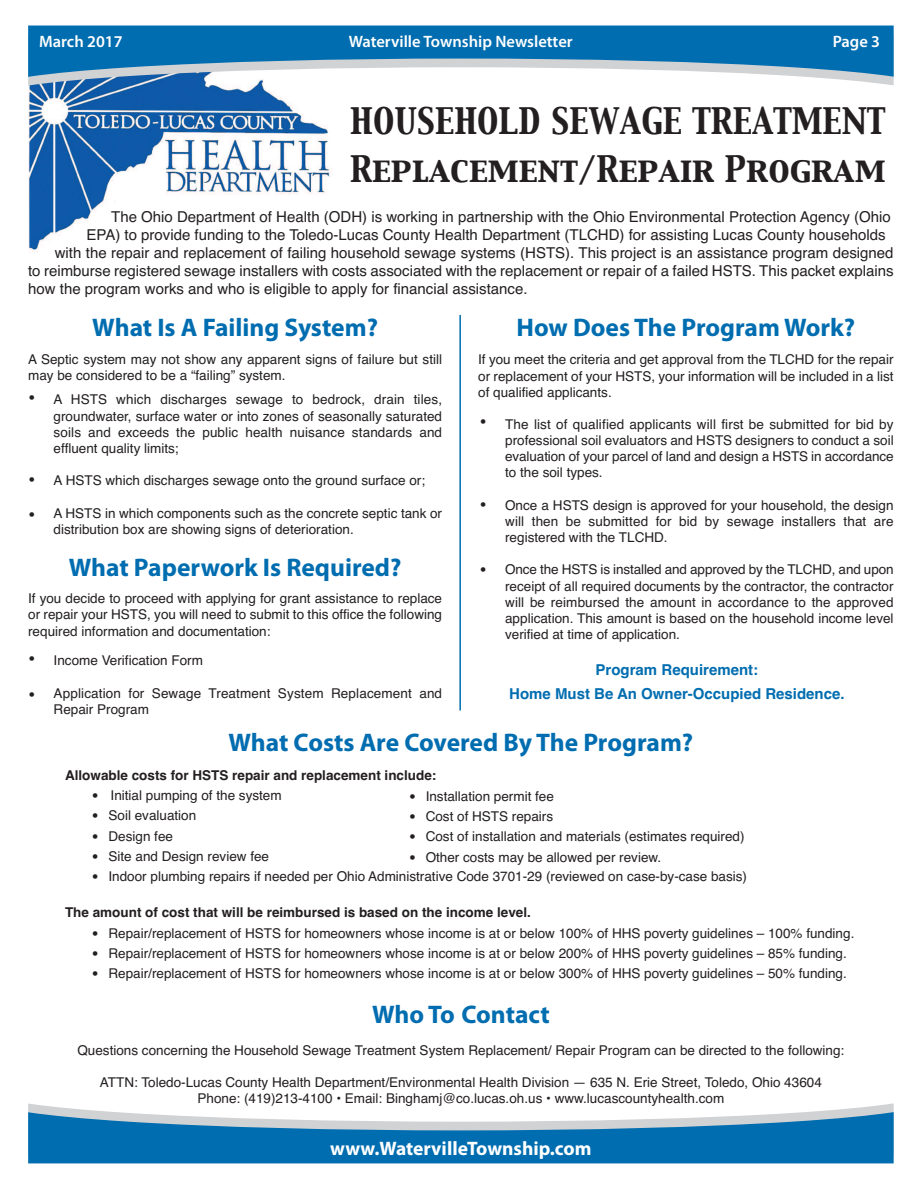
<style>
.page{position:relative;width:918px;height:1188px;background:#fff}
.page>*{position:absolute;margin:0;border:0;box-sizing:border-box;transform-origin:0 0}
.t1{font:32.1px/48.2px "Capitals";color:#231f20}
.t2{font:700 25.5px "Myriad Pro";color:#006db0}
.t3{font:700 21px/35.4px "Helvetica";color:#231f20}
.t4{font:700 19.5px "Myriad Pro";color:#fff}
.t5{font:600 16.5px "Myriad Pro";color:#fff}
.t6{font:15px "Helvetica";color:#231f20}
.t7{font:700 15px/24px "Helvetica";color:#006db0;text-align:center}
.t8{font:13.5px/16.2px "Helvetica";color:#231f20;text-align:justify}
.t9{font:700 13.5px "Helvetica";color:#231f20}
.s1{font-weight:700;font-size:21px}
</style>
<div class="page">
<img style="left:28px;top:85px;width:302px;height:167px">
<svg style="left:28px;top:77px;width:866px;height:8px"></svg>
<svg style="left:28px;top:26px;width:866px;height:51px;background:#3a8bbd"></svg>
<svg style="left:28px;top:1103px;width:866px;height:8px"></svg>
<svg style="left:28px;top:1111px;width:866px;height:51px;background:#408ebf"></svg>
<hr style="left:459px;top:315px;width:2px;height:395px;background:#006db0">
<p class="t5" style="left:39px;top:35px;width:85px">March 2017</p>
<p class="t5" style="left:349px;top:35px;width:226px">Waterville Township Newsletter</p>
<p class="t5" style="left:833px;top:35px;width:49px">Page 3</p>
<p class="t1" style="left:350px;top:99px;width:537px">HOUSEHOLD SEWAGE TREATMENT<br>Replacement/Repair Program</p>
<p class="t6" style="left:111px;top:208px;width:781px">The Ohio Department of Health (ODH) is working in partnership with the Ohio Environmental Protection Agency (Ohio</p>
<p class="t6" style="left:87px;top:226px;width:801px">EPA) to provide funding to the Toledo-Lucas County Health Department (TLCHD) for assisting Lucas County households</p>
<p class="t6" style="left:55px;top:244px;width:840px">with the repair and replacement of failing household sewage systems (HSTS). This project is an assistance program designed</p>
<p class="t6" style="left:28px;top:262px;width:867px">to reimburse registered sewage installers with costs associated with the replacement or repair of a failed HSTS. This packet explains</p>
<p class="t6" style="left:28px;top:280px;width:501px">how the program works and who is eligible to apply for financial assistance.</p>
<p class="t2" style="left:92px;top:318px;width:287px">What Is A Failing System?</p>
<p class="t8" style="left:28px;top:350px;width:416px">A Septic system may not show any apparent signs of failure but still may be considered to be a “failing” system.</p>
<p class="t2" style="left:517px;top:318px;width:340px">How Does The Program Work?</p>
<p class="t8" style="left:478px;top:351px;width:417px">If you meet the criteria and get approval from the TLCHD for the repair or replacement of your HSTS, your information will be included in a list of qualified applicants.</p>
<p class="t8" style="left:54px;top:391px;width:390px">A HSTS which discharges sewage to bedrock, drain tiles, groundwater, surface water or into zones of seasonally saturated soils and exceeds the public health nuisance standards and effluent quality limits;</p>
<p class="t8" style="left:54px;top:472px;width:373px">A HSTS which discharges sewage onto the ground surface or;</p>
<p class="t8" style="left:54px;top:505px;width:390px">A HSTS in which components such as the concrete septic tank or distribution box are showing signs of deterioration.</p>
<p class="t3" style="left:28px;top:380px;width:9px">•</p>
<p class="t8" style="left:505px;top:415px;width:390px">The list of qualified applicants will first be submitted for bid by professional soil evaluators and HSTS designers to conduct a soil evaluation of your parcel of land and design a HSTS in accordance to the soil types.</p>
<p class="t8" style="left:505px;top:496px;width:390px">Once a HSTS design is approved for your household, the design will then be submitted for bid by sewage installers that are registered with the TLCHD.</p>
<p class="t8" style="left:505px;top:561px;width:390px">Once the HSTS is installed and approved by the TLCHD, and upon receipt of all required documents by the contractor, the contractor will be reimbursed the amount in accordance to the approved application. This amount is based on the household income level verified at time of application.</p>
<p class="t3" style="left:480px;top:404px;width:9px">•</p>
<p class="t3" style="left:28px;top:461px;width:9px">• •</p>
<p class="t3" style="left:480px;top:487px;width:9px">•</p>
<p class="t2" style="left:69px;top:558px;width:334px">What Paperwork Is Required?</p>
<p class="t8" style="left:28px;top:590px;width:415px">If you decide to proceed with applying for grant assistance to replace or repair your HSTS, you will need to submit to this office the following required information and documentation:</p>
<p class="t8" style="left:54px;top:652px;width:151px">Income Verification Form</p>
<p class="t8" style="left:54px;top:684px;width:390px">Application for Sewage Treatment System Replacement and<br>Repair Program</p>
<p class="t3" style="left:480px;top:552px;width:9px">•</p>
<p class="t3" style="left:28px;top:641px;width:9px">• •</p>
<p class="t7" style="left:509px;top:658px;width:337px">Program Requirement:<br>Home Must Be An Owner-Occupied Residence.</p>
<p class="t2" style="left:228px;top:732px;width:466px">What Costs Are Covered By The Program?</p>
<p class="t9" style="left:65px;top:767px;width:373px">Allowable costs for HSTS repair and replacement include:</p>
<p class="t8" style="left:92px;top:787px;width:192px"><span class="s1">•</span> Initial pumping of the system</p>
<p class="t8" style="left:92px;top:807px;width:106px"><span class="s1">•</span> Soil evaluation</p>
<p class="t8" style="left:92px;top:827px;width:83px"><span class="s1">•</span> Design fee</p>
<p class="t8" style="left:92px;top:848px;width:179px"><span class="s1">•</span> Site and Design review fee</p>
<p class="t8" style="left:92px;top:868px;width:657px"><span class="s1">•</span> Indoor plumbing repairs if needed per Ohio Administrative Code 3701-29 (reviewed on case-by-case basis)</p>
<p class="t9" style="left:65px;top:904px;width:467px">The amount of cost that will be reimbursed is based on the income level.</p>
<p class="t8" style="left:92px;top:924px;width:764px"><span class="s1">•</span> Repair/replacement of HSTS for homeowners whose income is at or below 100% of HHS poverty guidelines – 100% funding.</p>
<p class="t8" style="left:92px;top:944px;width:757px"><span class="s1">•</span> Repair/replacement of HSTS for homeowners whose income is at or below 200% of HHS poverty guidelines – 85% funding.</p>
<p class="t8" style="left:92px;top:965px;width:757px"><span class="s1">•</span> Repair/replacement of HSTS for homeowners whose income is at or below 300% of HHS poverty guidelines – 50% funding.</p>
<p class="t2" style="left:372px;top:1004px;width:179px">Who To Contact</p>
<p class="t8" style="left:409px;top:787px;width:147px"><span class="s1">•</span> Installation permit fee</p>
<p class="t8" style="left:409px;top:808px;width:146px"><span class="s1">•</span> Cost of HSTS repairs</p>
<p class="t8" style="left:409px;top:828px;width:337px"><span class="s1">•</span> Cost of installation and materials (estimates required)</p>
<p class="t8" style="left:409px;top:848px;width:254px"><span class="s1">•</span> Other costs may be allowed per review.</p>
<p class="t8" style="left:77px;top:1041px;width:768px">Questions concerning the Household Sewage Treatment System Replacement/ Repair Program can be directed to the following:</p>
<p class="t8" style="left:100px;top:1073px;width:723px;text-align:center">ATTN: Toledo-Lucas County Health Department/Environmental Health Division — 635 N. Erie Street, Toledo, Ohio 43604<br>Phone: (419)213-4100 • Email: Binghamj@co.lucas.oh.us • www.lucascountyhealth.com</p>
<p class="t4" style="left:330px;top:1140px;width:263px">www.WatervilleTownship.com</p>
</div>
